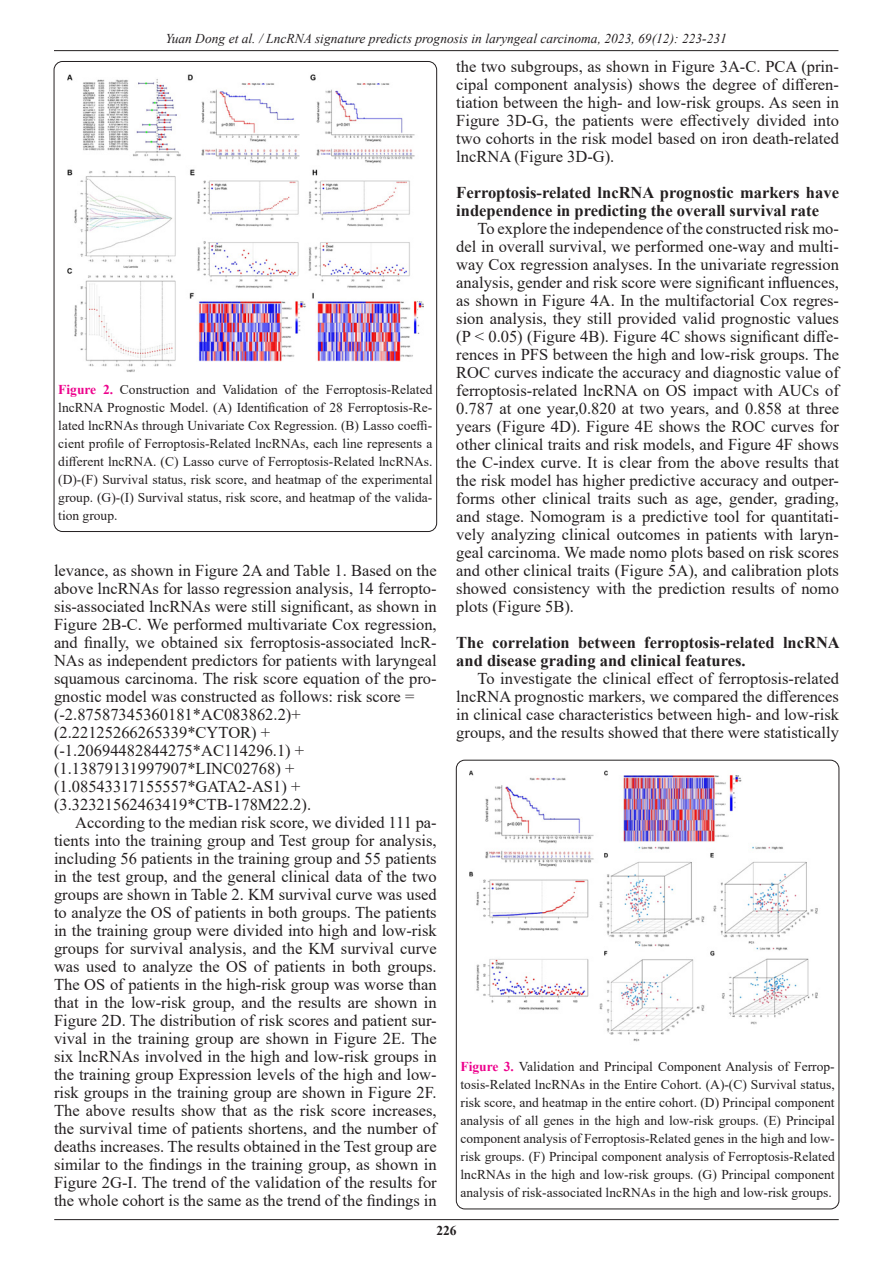
<style>
.page{position:relative;width:893px;height:1263px;background:#fff}
.page>*{position:absolute;margin:0;border:0;box-sizing:border-box;transform-origin:0 0}
.t1{font:16.5px/18px "Times New Roman";color:#231f20;text-align:justify}
.t2{font:700 16.5px/18px "Times New Roman";color:#231f20}
.t3{font:13.5px/18px "Times New Roman";color:#231f20;text-align:justify}
.t4{font:italic 13.5px "Times New Roman";color:#231f20}
.t5{font:700 13.5px "Times New Roman";color:#231f20}
.s1{font-weight:700;color:#ed028c}
</style>
<div class="page">
<hr style="left:54px;top:50px;width:784px;height:1px;background:#231f20">
<hr style="left:54px;top:1219px;width:785px;height:1px;background:#231f20">
<img style="left:67px;top:74px;width:357px;height:298px">
<img style="left:469px;top:770px;width:349px;height:272px">
<p class="t4" style="left:165px;top:29px;width:563px">Yuan Dong et al. / LncRNA signature predicts prognosis in laryngeal carcinoma, 2023, 69(12): 223-231</p>
<p class="t3" style="left:58px;top:380px;width:376px"><span class="s1">Figure 2.</span> Construction and Validation of the Ferroptosis-Related lncRNA Prognostic Model. (A) Identification of 28 Ferroptosis-Re&shy;lated lncRNAs through Univariate Cox Regression. (B) Lasso coeffi&shy;cient profile of Ferroptosis-Related lncRNAs, each line represents a different lncRNA. (C) Lasso curve of Ferroptosis-Related lncRNAs. (D)-(F) Survival status, risk score, and heatmap of the experimental group. (G)-(I) Survival status, risk score, and heatmap of the valida&shy;tion group.</p>
<p class="t1" style="left:54px;top:561px;width:384px">levance, as shown in Figure 2A and Table 1. Based on the above lncRNAs for lasso regression analysis, 14 ferropto&shy;sis-associated lncRNAs were still significant, as shown in Figure 2B-C. We performed multivariate Cox regression, and finally, we obtained six ferroptosis-associated lncR-NAs as independent predictors for patients with laryngeal squamous carcinoma. The risk score equation of the pro&shy;gnostic model was constructed as follows: risk score =</p>
<p class="t1" style="left:54px;top:705px;width:248px">(-2.87587345360181*AC083862.2)+</p>
<p class="t1" style="left:54px;top:723px;width:218px">(2.22125266265339*CYTOR) +</p>
<p class="t1" style="left:54px;top:741px;width:252px">(-1.20694482844275*AC114296.1) +</p>
<p class="t1" style="left:54px;top:759px;width:242px">(1.13879131997907*LINC02768) +</p>
<p class="t1" style="left:54px;top:777px;width:248px">(1.08543317155557*GATA2-AS1) +</p>
<p class="t1" style="left:54px;top:795px;width:259px">(3.32321562463419*CTB-178M22.2).</p>
<p class="t1" style="left:54px;top:813px;width:384px;text-indent:21px">According to the median risk score, we divided 111 pa&shy;tients into the training group and Test group for analysis, including 56 patients in the training group and 55 patients in the test group, and the general clinical data of the two groups are shown in Table 2. KM survival curve was used to analyze the OS of patients in both groups. The patients in the training group were divided into high and low-risk groups for survival analysis, and the KM survival curve was used to analyze the OS of patients in both groups.<br>The OS of patients in the high-risk group was worse than that in the low-risk group, and the results are shown in Figure 2D. The distribution of risk scores and patient sur&shy;vival in the training group are shown in Figure 2E. The six lncRNAs involved in the high and low-risk groups in the training group Expression levels of the high and low&shy;risk groups in the training group are shown in Figure 2F.<br>The above results show that as the risk score increases, the survival time of patients shortens, and the number of deaths increases. The results obtained in the Test group are similar to the findings in the training group, as shown in Figure 2G-I. The trend of the validation of the results for the whole cohort is the same as the trend of the findings in</p>
<p class="t1" style="left:456px;top:57px;width:384px">the two subgroups, as shown in Figure 3A-C. PCA (prin&shy;cipal component analysis) shows the degree of differen&shy;tiation between the high- and low-risk groups. As seen in Figure 3D-G, the patients were effectively divided into two cohorts in the risk model based on iron death-related lncRNA (Figure 3D-G).</p>
<p class="t2" style="left:456px;top:183px;width:384px">Ferroptosis-related lncRNA prognostic markers have independence in predicting the overall survival rate</p>
<p class="t1" style="left:456px;top:219px;width:384px;text-indent:21px">To explore the independence of the constructed risk mo&shy;del in overall survival, we performed one-way and multi&shy;way Cox regression analyses. In the univariate regression analysis, gender and risk score were significant influences, as shown in Figure 4A. In the multifactorial Cox regres&shy;sion analysis, they still provided valid prognostic values (P &lt; 0.05) (Figure 4B). Figure 4C shows significant diffe&shy;rences in PFS between the high and low-risk groups. The ROC curves indicate the accuracy and diagnostic value of ferroptosis-related lncRNA on OS impact with AUCs of 0.787 at one year,0.820 at two years, and 0.858 at three years (Figure 4D). Figure 4E shows the ROC curves for other clinical traits and risk models, and Figure 4F shows the C-index curve. It is clear from the above results that the risk model has higher predictive accuracy and outper&shy;forms other clinical traits such as age, gender, grading, and stage. Nomogram is a predictive tool for quantitati&shy;vely analyzing clinical outcomes in patients with laryn&shy;geal carcinoma. We made nomo plots based on risk scores and other clinical traits (Figure 5A), and calibration plots showed consistency with the prediction results of nomo plots (Figure 5B).</p>
<p class="t2" style="left:456px;top:633px;width:385px">The correlation between ferroptosis-related lncRNA and disease grading and clinical features.</p>
<p class="t1" style="left:456px;top:669px;width:384px;text-indent:21px">To investigate the clinical effect of ferroptosis-related lncRNA prognostic markers, we compared the differences in clinical case characteristics between high- and low-risk groups, and the results showed that there were statistically</p>
<p class="t3" style="left:460px;top:1057px;width:376px"><span class="s1">Figure 3.</span> Validation and Principal Component Analysis of Ferrop&shy;tosis-Related lncRNAs in the Entire Cohort. (A)-(C) Survival status, risk score, and heatmap in the entire cohort. (D) Principal component analysis of all genes in the high and low-risk groups. (E) Principal component analysis of Ferroptosis-Related genes in the high and low&shy;risk groups. (F) Principal component analysis of Ferroptosis-Related lncRNAs in the high and low-risk groups. (G) Principal component analysis of risk-associated lncRNAs in the high and low-risk groups.</p>
<p class="t5" style="left:436px;top:1220px;width:22px">226</p>
</div>
